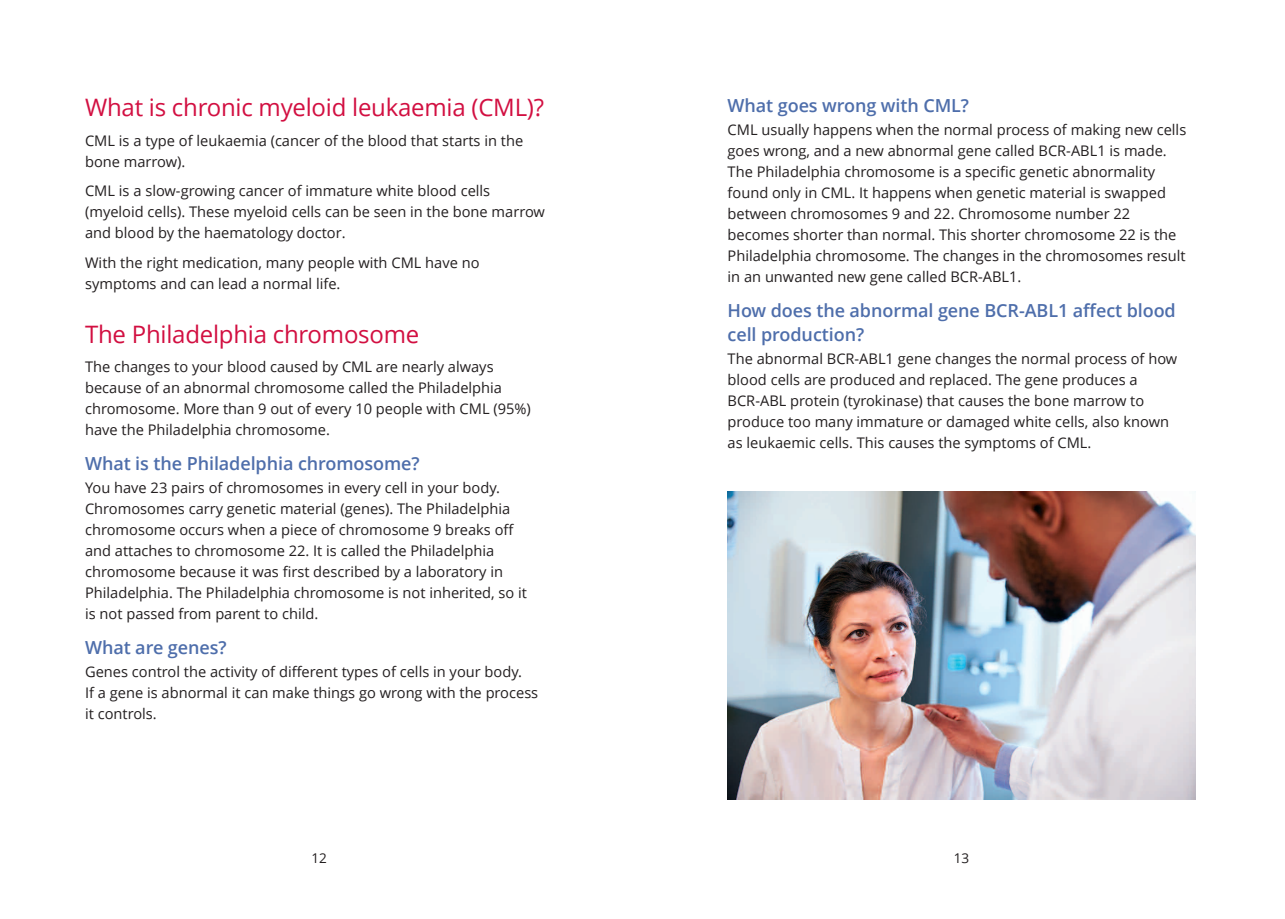
<style>
.page{position:relative;width:1285px;height:919px;background:#fff}
.page>*{position:absolute;margin:0;border:0;box-sizing:border-box;transform-origin:0 0}
.t1{font:24px "Open Sans";letter-spacing:-.01em;color:#d20f41}
.t2{font:600 18px/24px "Open Sans";letter-spacing:-.005em;color:#4e6eab}
.t3{font:14.7px/21px "Open Sans";color:#231f20}
.t4{font:13.5px "Open Sans";color:#231f20}
</style>
<div class="page">
<img style="left:727px;top:491px;width:468px;height:308px">
<h1 class="t1" style="left:85px;top:91px;width:460px">What is chronic myeloid leukaemia (CML)?</h1>
<p class="t3" style="left:85px;top:129px;width:439px">CML is a type of leukaemia (cancer of the blood that starts in the bone marrow).</p>
<p class="t3" style="left:85px;top:180px;width:461px">CML is a slow-growing cancer of immature white blood cells (myeloid cells). These myeloid cells can be seen in the bone marrow and blood by the haematology doctor.</p>
<p class="t3" style="left:85px;top:251px;width:396px">With the right medication, many people with CML have no symptoms and can lead a normal life.</p>
<h1 class="t1" style="left:85px;top:317px;width:335px">The Philadelphia chromosome</h1>
<p class="t3" style="left:85px;top:356px;width:447px">The changes to your blood caused by CML are nearly always because of an abnormal chromosome called the Philadelphia chromosome. More than 9 out of every 10 people with CML (95%) have the Philadelphia chromosome.</p>
<p class="t2" style="left:85px;top:451px;width:336px">What is the Philadelphia chromosome?</p>
<p class="t3" style="left:85px;top:476px;width:443px">You have 23 pairs of chromosomes in every cell in your body.<br>Chromosomes carry genetic material (genes). The Philadelphia chromosome occurs when a piece of chromosome 9 breaks off and attaches to chromosome 22. It is called the Philadelphia chromosome because it was first described by a laboratory in Philadelphia. The Philadelphia chromosome is not inherited, so it is not passed from parent to child.</p>
<p class="t2" style="left:85px;top:634px;width:143px">What are genes?</p>
<p class="t3" style="left:85px;top:660px;width:454px">Genes control the activity of different types of cells in your body.<br>If a gene is abnormal it can make things go wrong with the process it controls.</p>
<p class="t4" style="left:311px;top:848px;width:17px">12</p>
<p class="t2" style="left:727px;top:93px;width:243px">What goes wrong with CML?</p>
<p class="t3" style="left:727px;top:118px;width:460px">CML usually happens when the normal process of making new cells goes wrong, and a new abnormal gene called BCR-ABL1 is made.<br>The Philadelphia chromosome is a specific genetic abnormality found only in CML. It happens when genetic material is swapped between chromosomes 9 and 22. Chromosome number 22 becomes shorter than normal. This shorter chromosome 22 is the Philadelphia chromosome. The changes in the chromosomes result in an unwanted new gene called BCR-ABL1.</p>
<p class="t2" style="left:727px;top:297px;width:449px">How does the abnormal gene BCR-ABL1 affect blood cell production?</p>
<p class="t3" style="left:727px;top:347px;width:451px">The abnormal BCR-ABL1 gene changes the normal process of how blood cells are produced and replaced. The gene produces a BCR-ABL protein (tyrokinase) that causes the bone marrow to produce too many immature or damaged white cells, also known as leukaemic cells. This causes the symptoms of CML.</p>
<p class="t4" style="left:953px;top:848px;width:17px">13</p>
</div>
